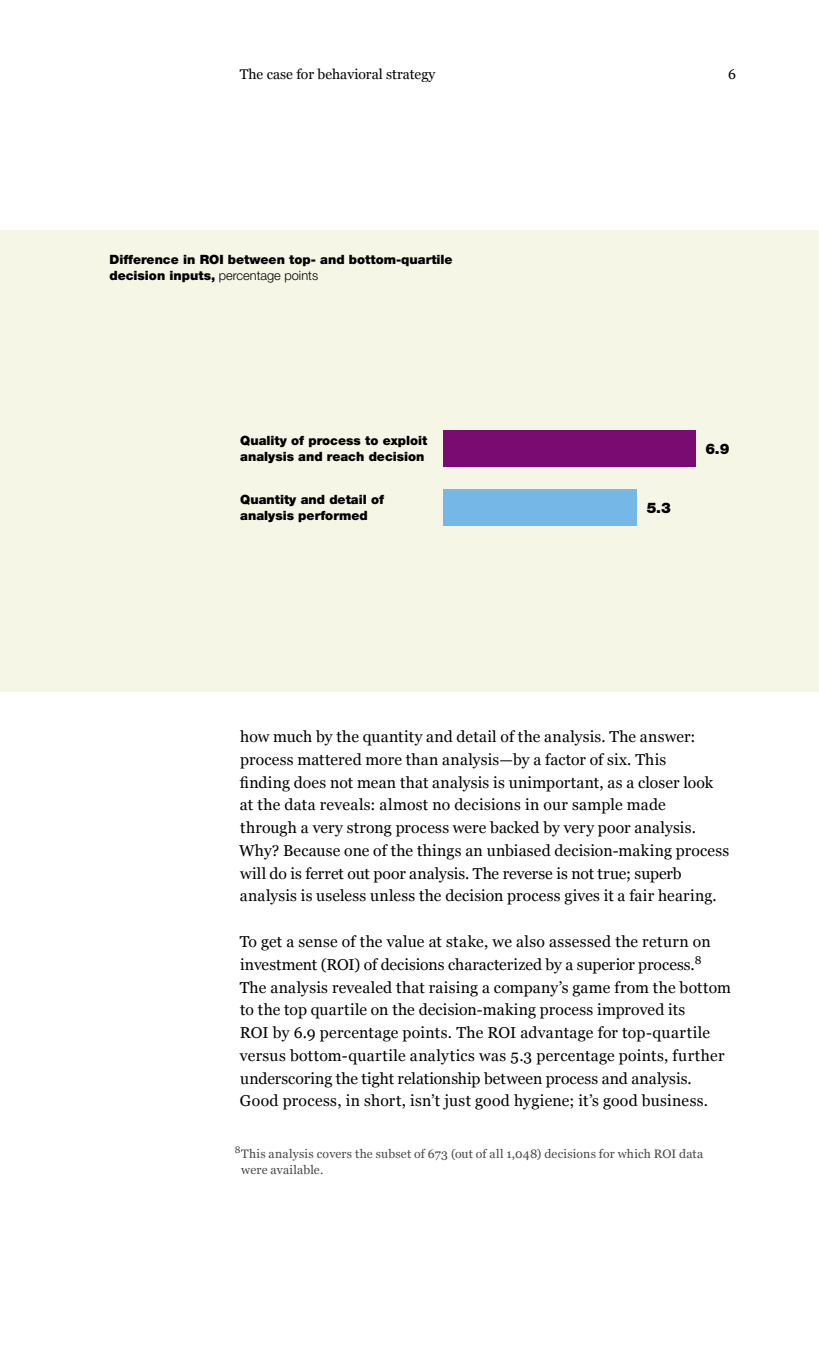
<style>
.page{position:relative;width:819px;height:1355px;background:#fff}
.page>*{position:absolute;margin:0;border:0;box-sizing:border-box;transform-origin:0 0}
.t1{font:15.75px/22.8px "Georgia";letter-spacing:.01em;color:#000}
.t2{font:900 14.7px "Helvetica Neue LT Std";color:#000}
.t3{font:14px "Georgia";color:#000}
.t4{font:900 12.78px/16.4px "Helvetica Neue LT Std";color:#000}
.t5{font:12.25px/15.8px "Georgia";letter-spacing:.015em;color:#464646}
.s1{font-weight:300}
</style>
<div class="page">
<div style="left:0;top:230px;width:819px;height:461px;background:#f5f6e5"></div>
<div style="left:443px;top:489px;width:194px;height:36px;background:#75b7e6"></div>
<div style="left:443px;top:430px;width:252px;height:37px;background:#790b73"></div>
<p class="t3" style="left:240px;top:66px;width:197px">The case for behavioral strategy</p>
<p class="t3" style="left:728px;top:66px;width:9px">6</p>
<p class="t4" style="left:109px;top:251px;width:345px">Difference in ROI between top- and bottom-quartile decision inputs, <span class="s1">percentage points</span></p>
<p class="t4" style="left:240px;top:432px;width:189px">Quality of process to exploit analysis and reach decision</p>
<p class="t4" style="left:240px;top:491px;width:145px">Quantity and detail of analysis performed</p>
<p class="t2" style="left:647px;top:499px;width:26px">5.3</p>
<p class="t2" style="left:705px;top:439px;width:26px">6.9</p>
<p class="t1" style="left:239px;top:725px;width:491px">how much by the quantity and detail of the analysis. The answer: process mattered more than analysis—by a factor of six. This<br>finding does not mean that analysis is unimportant, as a closer look at the data reveals: almost no decisions in our sample made<br>through a very strong process were backed by very poor analysis.<br>Why? Because one of the things an unbiased decision-making process will do is ferret out poor analysis. The reverse is not true; superb analysis is useless unless the decision process gives it a fair hearing.</p>
<p class="t1" style="left:240px;top:930px;width:493px">To get a sense of the value at stake, we also assessed the return on investment (ROI) of decisions characterized by a superior process.<sup>8<br></sup>The analysis revealed that raising a company’s game from the bottom to the top quartile on the decision-making process improved its<br>ROI by 6.9 percentage points. The ROI advantage for top-quartile versus bottom-quartile analytics was 5.3 percentage points, further underscoring the tight relationship between process and analysis.<br>Good process, in short, isn’t just good hygiene; it’s good business.</p>
<p class="t5" style="left:241px;top:1146px;width:464px;text-indent:-7px"><sup>8</sup>This analysis covers the subset of 673 (out of all 1,048) decisions for which ROI data were available.</p>
</div>
